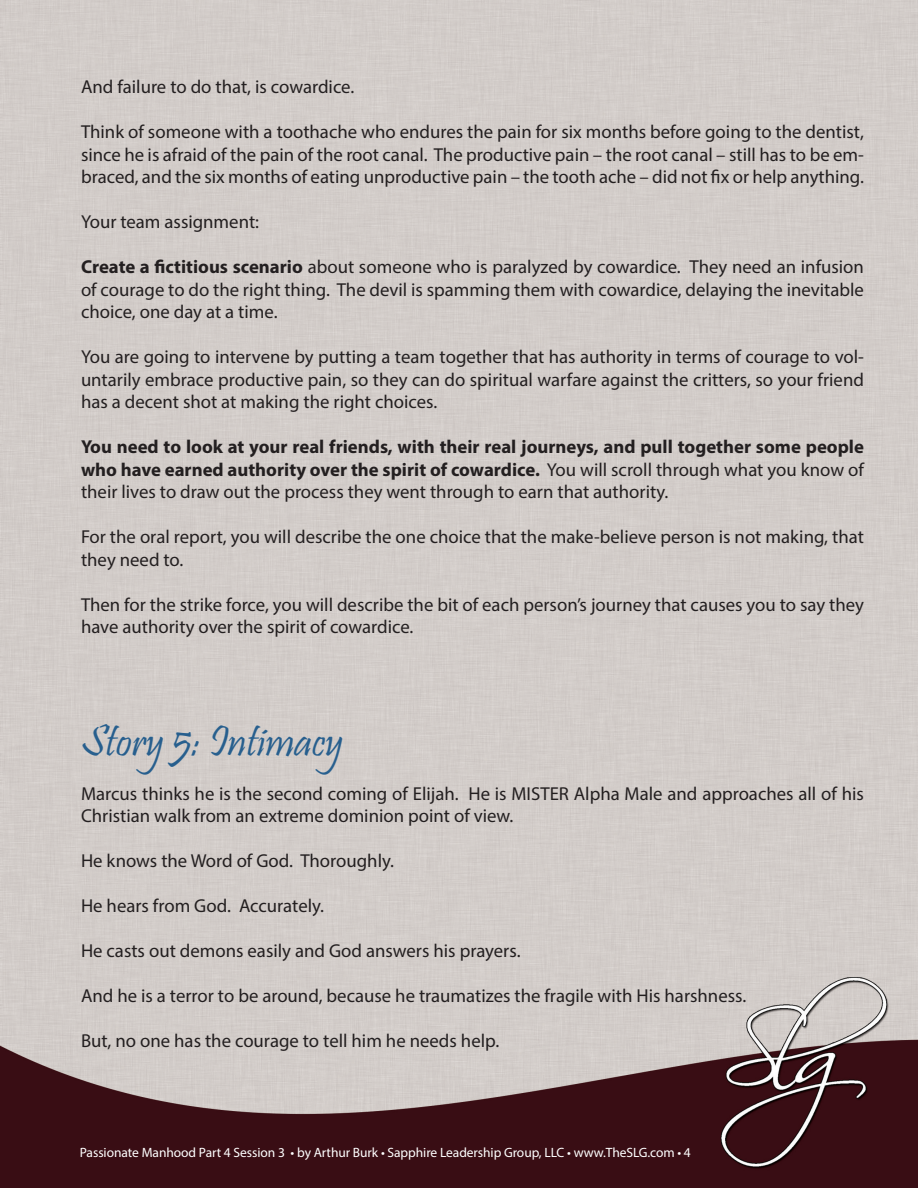
<style>
.page{position:relative;width:918px;height:1188px;background:#fff}
.page>*{position:absolute;margin:0;border:0;box-sizing:border-box;transform-origin:0 0}
.Body_TEXT{font:45px "Pristina";color:#275f8e}
.Body_TEXT-2{font:18.75px/22.5px "Myriad Pro";color:#231f20;text-align:justify}
.Body_TEXT-3{font:700 18.75px/22.5px "Myriad Pro";color:#231f20;text-align:justify}
.t1{font:13.5px "Myriad Pro";letter-spacing:-.005em;color:#fff}
.s1{font-weight:700}
.s2{font-weight:400}
</style>
<div class="page">
<img style="left:0;top:0;width:918px;height:1188px">
<p class="Body_TEXT-2" style="left:81px;top:76px;width:275px">And failure to do that, is cowardice.</p>
<p class="Body_TEXT-2" style="left:81px;top:121px;width:785px">Think of someone with a toothache who endures the pain for six months before going to the dentist, since he is afraid of the pain of the root canal. The productive pain – the root canal – still has to be em&shy;braced, and the six months of eating unproductive pain – the tooth ache – did not fix or help anything.</p>
<p class="Body_TEXT-2" style="left:81px;top:211px;width:180px">Your team assignment:</p>
<p class="Body_TEXT-2" style="left:81px;top:256px;width:785px"><span class="s1">Create a fictitious scenario</span> about someone who is paralyzed by cowardice. They need an infusion of courage to do the right thing. The devil is spamming them with cowardice, delaying the inevitable choice, one day at a time.</p>
<p class="Body_TEXT-2" style="left:81px;top:346px;width:785px">You are going to intervene by putting a team together that has authority in terms of courage to vol&shy;untarily embrace productive pain, so they can do spiritual warfare against the critters, so your friend has a decent shot at making the right choices.</p>
<p class="Body_TEXT-3" style="left:81px;top:435px;width:785px">You need to look at your real friends, with their real journeys, and pull together some people who have earned authority over the spirit of cowardice. <span class="s2">You will scroll through what you know of their lives to draw out the process they went through to earn that authority.</span></p>
<p class="Body_TEXT-2" style="left:81px;top:526px;width:785px">For the oral report, you will describe the one choice that the make-believe person is not making, that they need to.</p>
<p class="Body_TEXT-2" style="left:81px;top:593px;width:785px">Then for the strike force, you will describe the bit of each person’s journey that causes you to say they have authority over the spirit of cowardice.</p>
<p class="Body_TEXT" style="left:81px;top:716px;width:264px">Story 5: Intimacy</p>
<p class="Body_TEXT-2" style="left:81px;top:782px;width:785px">Marcus thinks he is the second coming of Elijah. He is MISTER Alpha Male and approaches all of his<br>Christian walk from an extreme dominion point of view.</p>
<p class="Body_TEXT-2" style="left:81px;top:850px;width:315px">He knows the Word of God. Thoroughly.</p>
<p class="Body_TEXT-2" style="left:81px;top:895px;width:245px">He hears from God. Accurately.</p>
<p class="Body_TEXT-2" style="left:81px;top:940px;width:441px">He casts out demons easily and God answers his prayers.</p>
<p class="Body_TEXT-2" style="left:81px;top:985px;width:667px">And he is a terror to be around, because he traumatizes the fragile with His harshness.</p>
<p class="Body_TEXT-2" style="left:81px;top:1030px;width:420px">But, no one has the courage to tell him he needs help.</p>
<p class="t1" style="left:80px;top:1145px;width:613px">Passionate Manhood Part 4 Session 3 • by Arthur Burk • Sapphire Leadership Group, LLC • www.TheSLG.com • 4</p>
</div>
